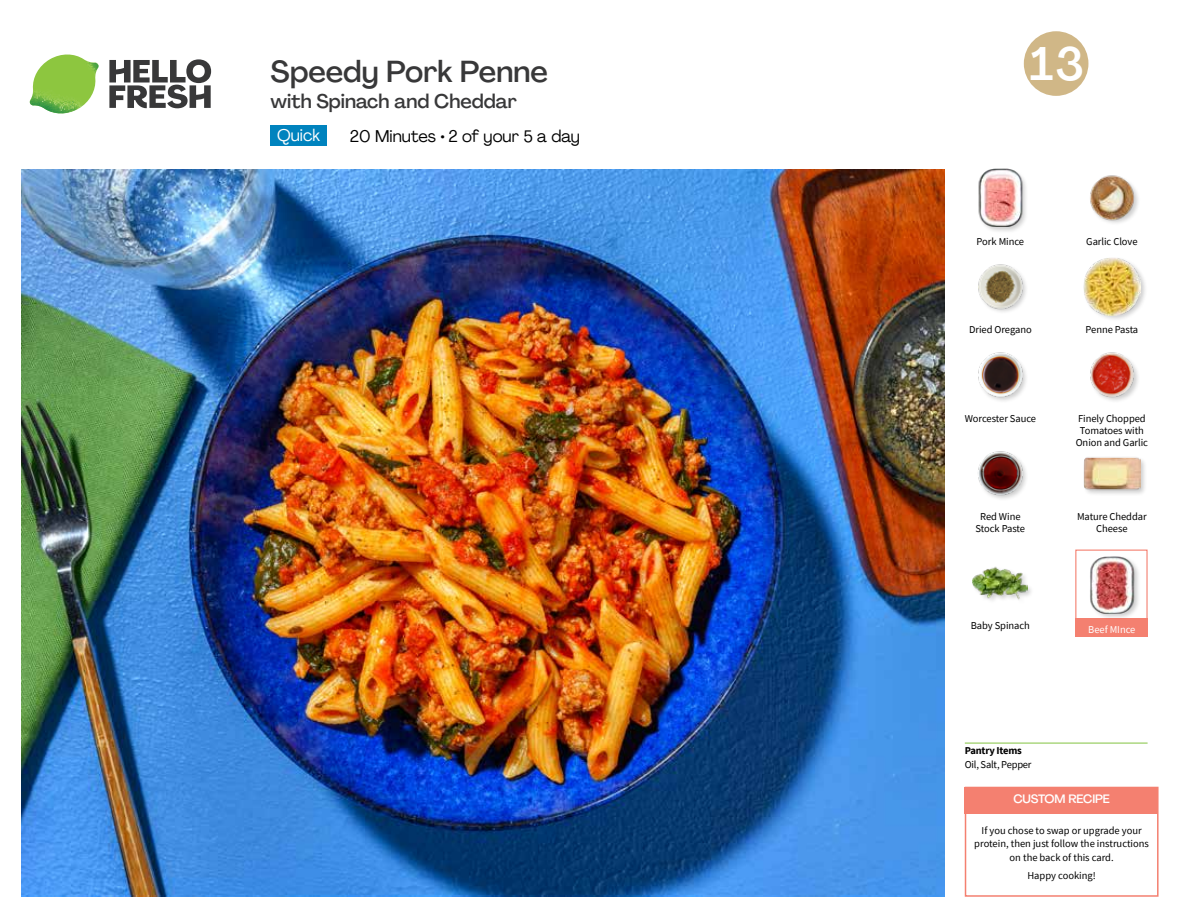
<style>
.page{position:relative;width:1188px;height:918px;background:#fff}
.page>*{position:absolute;margin:0;border:0;box-sizing:border-box;transform-origin:0 0}
.t1{font:500 46.5px "Agrandir";color:#fff}
.t2{font:500 30px "Agrandir";color:#383839}
.t3{font:500 19.5px "Agrandir";color:#383839}
.t4{font:16.5px "Agrandir";color:#000}
.t5{font:16.5px "Agrandir";color:#fff}
.t6{font:500 12px "Agrandir";letter-spacing:-.01em;color:#fff}
.t7{font:10.5px/12px "Source Sans Pro";letter-spacing:-.005em;color:#000;text-align:center}
.t8{font:700 10.5px "Source Sans Pro";letter-spacing:-.02em;color:#000}
.t9{font:10.5px "Source Sans Pro";letter-spacing:-.005em;color:#fff}
</style>
<div class="page">
<svg style="left:109px;top:59px;width:102px;height:49px"></svg>
<img style="left:30px;top:55px;width:69px;height:59px">
<img style="left:21px;top:170px;width:924px;height:727px">
<hr style="left:965px;top:743px;width:183px;height:1px;background:#82c341">
<div style="left:271px;top:126px;width:56px;height:20px;background:#0083be"></div>
<div style="left:1075px;top:550px;width:73px;height:72px;border:1px solid #f48070"></div>
<div style="left:1075px;top:619px;width:73px;height:18px;background:#f48070"></div>
<div style="left:1089px;top:555px;width:52px;height:66px;background:#000;opacity:.2"></div>
<img style="left:1089px;top:556px;width:51px;height:58px">
<div style="left:965px;top:787px;width:194px;height:110px;border:2px solid #f48070"></div>
<div style="left:965px;top:787px;width:193px;height:27px;background:#f48070"></div>
<div style="left:971px;top:566px;width:64px;height:40px;background:#000;opacity:.2"></div>
<img style="left:973px;top:566px;width:55px;height:40px">
<img style="left:978px;top:352px;width:48px;height:49px">
<img style="left:978px;top:451px;width:48px;height:48px">
<div style="left:1083px;top:456px;width:64px;height:41px;background:#000;opacity:.2"></div>
<img style="left:1083px;top:456px;width:58px;height:41px">
<img style="left:1090px;top:352px;width:48px;height:49px">
<div style="left:978px;top:168px;width:51px;height:65px;background:#000;opacity:.2"></div>
<img style="left:978px;top:169px;width:51px;height:57px">
<img style="left:978px;top:264px;width:48px;height:48px">
<div style="left:1082px;top:257px;width:66px;height:65px;background:#000;opacity:.2"></div>
<img style="left:1083px;top:258px;width:58px;height:57px">
<img style="left:1090px;top:175px;width:48px;height:48px">
<svg style="left:1023px;top:31px;width:66px;height:65px"></svg>
<h2 class="t2" style="left:271px;top:53px;width:279px">Speedy Pork Penne</h2>
<h3 class="t3" style="left:271px;top:89px;width:248px">with Spinach and Cheddar</h3>
<h3 class="t5" style="left:277px;top:125px;width:45px">Quick</h3>
<h3 class="t4" style="left:350px;top:126px;width:231px">20 Minutes ◘• 2 of your 5 a day</h3>
<h1 class="t1" style="left:1030px;top:35px;width:56px">13</h1>
<p class="t7" style="left:977px;top:235px;width:49px">Pork Mince</p>
<p class="t7" style="left:1086px;top:235px;width:53px">Garlic Clove</p>
<p class="t7" style="left:969px;top:324px;width:64px">Dried Oregano</p>
<p class="t7" style="left:1086px;top:324px;width:54px">Penne Pasta</p>
<p class="t7" style="left:965px;top:413px;width:73px">Worcester Sauce</p>
<p class="t7" style="left:1076px;top:413px;width:74px">Finely Chopped<br>Tomatoes with<br>Onion and Garlic</p>
<p class="t7" style="left:976px;top:511px;width:51px">Red Wine<br>Stock Paste</p>
<p class="t7" style="left:1077px;top:511px;width:71px">Mature Cheddar<br>Cheese</p>
<p class="t7" style="left:971px;top:620px;width:61px">Baby Spinach</p>
<p class="t9" style="left:1088px;top:622px;width:49px">Beef MInce</p>
<p class="t8" style="left:965px;top:743px;width:59px">Pantry Items</p>
<p class="t7" style="left:965px;top:759px;width:68px">Oil, Salt, Pepper</p>
<p class="t6" style="left:1013px;top:792px;width:98px">CUSTOM RECIPE</p>
<p class="t7" style="left:974px;top:824px;width:176px;line-height:13.5px">If you chose to swap or upgrade your protein, then just follow the instructions on the back of this card.</p>
<p class="t7" style="left:1027px;top:869px;width:70px">Happy cooking!</p>
</div>
